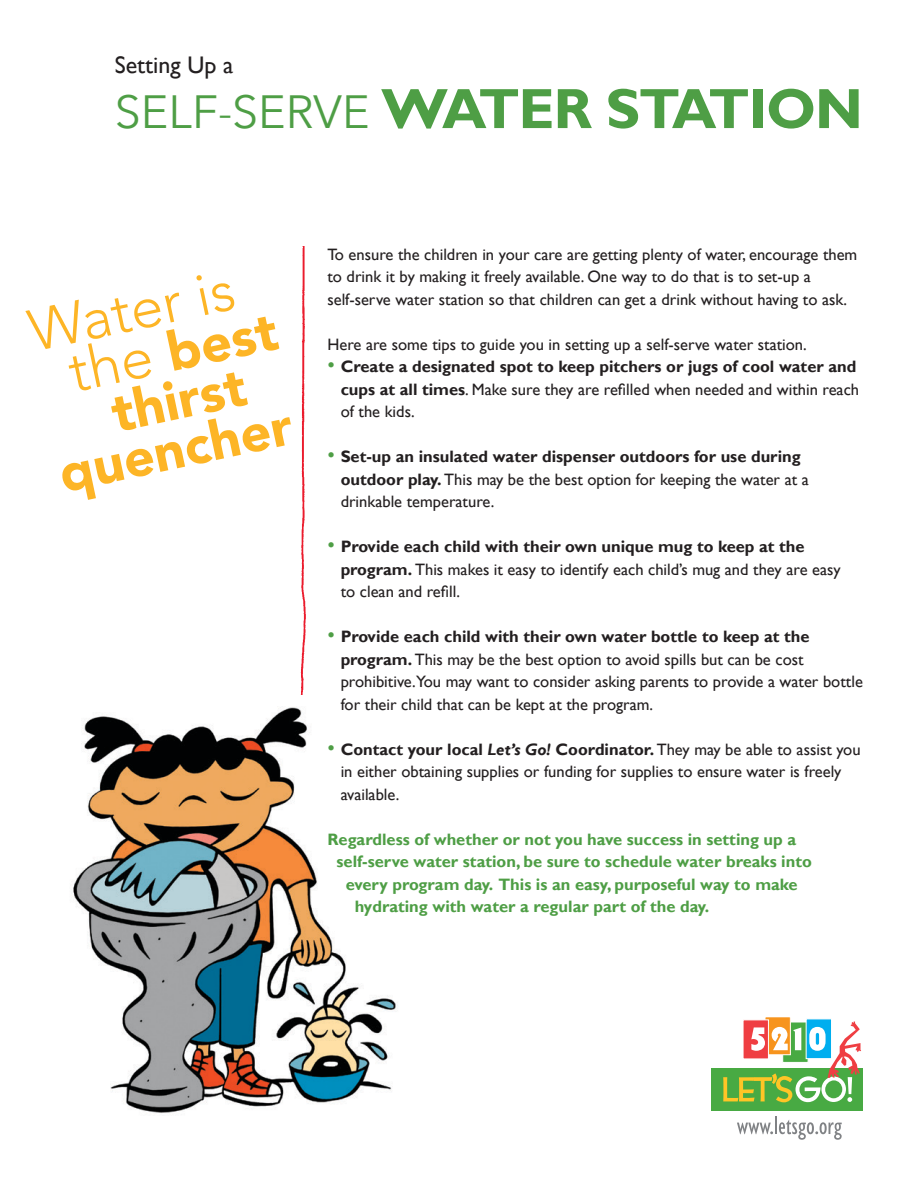
<style>
.page{position:relative;width:918px;height:1188px;background:#fff}
.page>*{position:absolute;margin:0;border:0;box-sizing:border-box;transform-origin:0 0}
.t1{font:300 58.5px "Avenir";color:#fdb526}
.t2{font:700 57px "Gill Sans";color:#4e9e45}
.t3{font:900 54px/48px "Avenir";color:#fdb526;text-align:center}
.t4{font:46.5px "Avenir Next";color:#4e9e45}
.t5{font:24px "Gill Sans";color:#231f20}
.t6{font:16.5px/22.5px "Gill Sans";color:#231f20}
.t7{font:700 16.5px "Gill Sans";color:#4e9e45}
.t8{font:700 16.5px/22.5px "Gill Sans";color:#231f20}
.s1{font-family:"Gill Sans";font-weight:700;font-size:57px}
.s2{font-weight:300;font-size:58.5px}
.s3{font-weight:400;font-size:21px;color:#4e9e45}
.s4{font-weight:400}
.s5{font-size:21px;color:#4e9e45}
.s6{font-weight:700}
.s7{font-weight:700;font-style:italic}
</style>
<div class="page">
<img style="left:73px;top:707px;width:325px;height:406px">
<img style="left:300px;top:246px;width:6px;height:449px">
<div style="left:711px;top:1068px;width:152px;height:43px;background:#48aa43"></div>
<svg style="left:737px;top:1117px;width:105px;height:23px"></svg>
<div style="left:806px;top:1018px;width:26px;height:41px;background:#00aeef;border:1px solid #fff"></div>
<div style="left:765px;top:1017px;width:25px;height:38px;background:#f7941d"></div>
<div style="left:765px;top:1016px;width:26px;height:39px;border:1px solid #fff"></div>
<div style="left:743px;top:1019px;width:26px;height:40px;background:#ef3e42;border:1px solid #fff"></div>
<svg style="left:723px;top:1022px;width:138px;height:80px"></svg>
<h3 class="t5" style="left:115px;top:51px;width:120px">Setting Up a</h3>
<h3 class="t4" style="left:115px;top:73px;width:314px">SELF-SERVE <span class="s1">wat</span></h3>
<h2 class="t2" style="left:518px;top:75px;width:123px">er statio</h2>
<h2 class="t2" style="left:815px;top:75px;width:50px">n</h2>
<h1 class="t1" style="left:22px;top:298px;width:211px;rotate:-12deg">Water is</h1>
<h3 class="t3" style="left:35px;top:355px;width:244px;rotate:-12deg"><span class="s2">the</span> best thirst quencher</h3>
<p class="t6" style="left:327px;top:243px;width:531px">To ensure the children in your care are getting plenty of water, encourage them to drink it by making it freely available. One way to do that is to set-up a self-serve water station so that children can get a drink without having to ask.</p>
<p class="t6" style="left:327px;top:333px;width:481px">Here are some tips to guide you in setting up a self-serve water station.</p>
<p class="t8" style="left:341px;top:356px;width:520px;text-indent:-13px"><span class="s3">•</span> Create a designated spot to keep pitchers or jugs of cool water and cups at all times<span class="s4">. Make sure they are refilled when needed and within reach of the kids.</span></p>
<p class="t6" style="left:341px;top:446px;width:470px;text-indent:-13px"><span class="s5">•</span> <span class="s6">Set-up an insulated water dispenser outdoors for use during outdoor play.</span> This may be the best option for keeping the water at a drinkable temperature.</p>
<p class="t6" style="left:341px;top:536px;width:502px;text-indent:-13px"><span class="s5">•</span> <span class="s6">Provide each child with their own unique mug to keep at the program.</span> This makes it easy to identify each child’s mug and they are easy to clean and refill.</p>
<p class="t6" style="left:341px;top:626px;width:524px;text-indent:-13px"><span class="s5">•</span> <span class="s6">Provide each child with their own water bottle to keep at the program.</span> This may be the best option to avoid spills but can be cost prohibitive.You may want to consider asking parents to provide a water bottle for their child that can be kept at the program.</p>
<p class="t6" style="left:341px;top:738px;width:521px;text-indent:-13px"><span class="s5">•</span> <span class="s6">Contact your local</span> <span class="s7">Let’s Go!</span> <span class="s6">Coordinator.</span> They may be able to assist you in either obtaining supplies or funding for supplies to ensure water is freely available.</p>
<p class="t7" style="left:327px;top:829px;width:470px">Regardless of whether or not you have success in setting up a</p>
<p class="t7" style="left:337px;top:852px;width:477px">self-serve water station, be sure to schedule water breaks into</p>
<p class="t7" style="left:346px;top:874px;width:453px">every program day. This is an easy, purposeful way to make</p>
<p class="t7" style="left:355px;top:897px;width:356px">hydrating with water a regular part of the day.</p>
</div>
